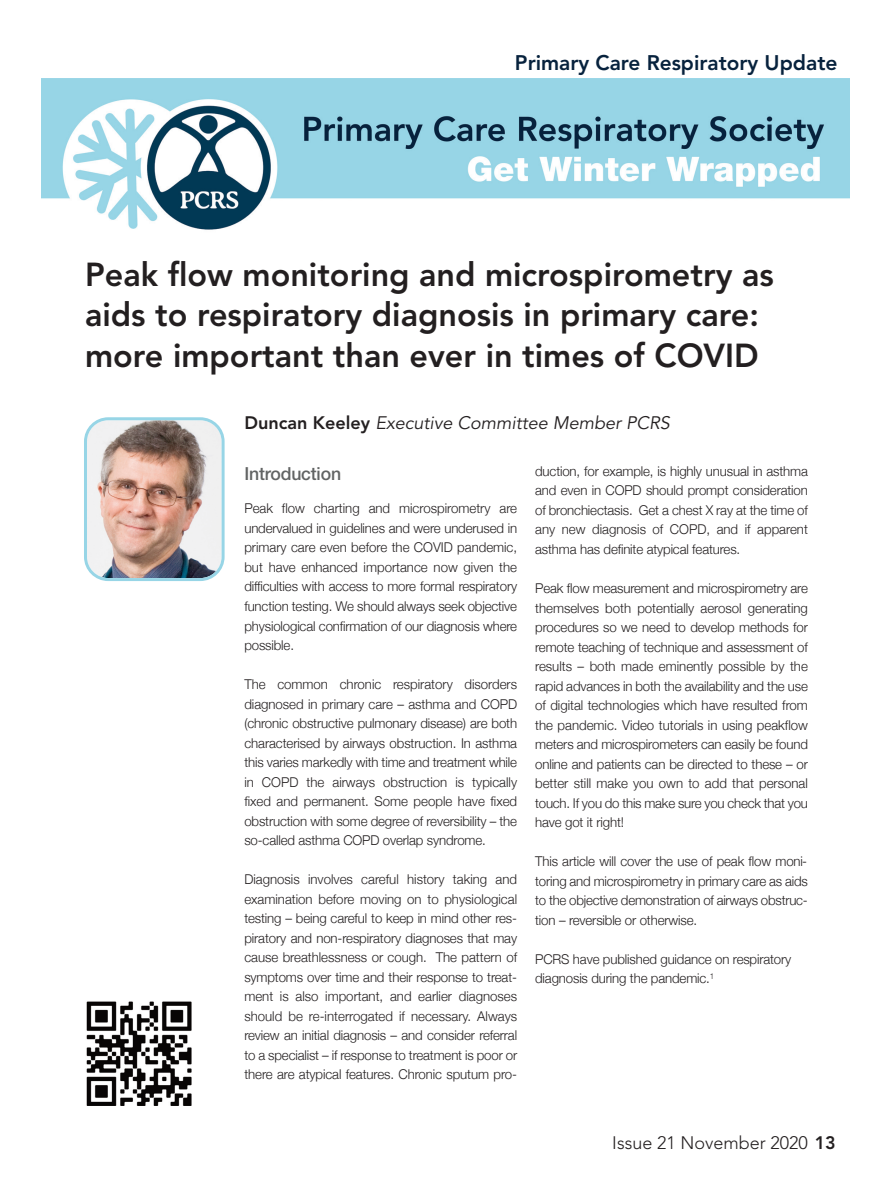
<style>
.page{position:relative;width:893px;height:1191px;background:#fff}
.page>*{position:absolute;margin:0;border:0;box-sizing:border-box;transform-origin:0 0}
.t1{font:800 33px/40.5px "Avenir";color:#231f20}
.t2{font:800 21px "Avenir";color:#07223d}
.t3{font:italic 18px "Avenir";color:#231f20}
.t4{font:300 18px "Avenir";color:#231f20}
.t5{font:500 18px "Helvetica Neue";letter-spacing:-.01em;color:#626464}
.t6{font:300 13.5px/19.5px "Helvetica Neue";letter-spacing:-.01em;color:#231f20;text-align:justify}
.s1{font-weight:800;font-style:normal}
.s2{font-weight:800}
</style>
<div class="page">
<img style="left:84px;top:417px;width:141px;height:164px">
<img style="left:41px;top:78px;width:809px;height:152px">
<img style="left:86px;top:1001px;width:105px;height:105px">
<p class="t2" style="left:515px;top:54px;width:324px">Primary Care Respiratory Update</p>
<p class="t1" style="left:85px;top:257px;width:690px">Peak flow monitoring and microspirometry as aids to respiratory diagnosis in primary care: more important than ever in times of COVID</p>
<p class="t3" style="left:244px;top:415px;width:427px"><span class="s1">Duncan Keeley</span> Executive Committee Member PCRS</p>
<p class="t5" style="left:244px;top:467px;width:98px">Introduction</p>
<p class="t6" style="left:244px;top:498px;width:274px">Peak flow charting and microspirometry are undervalued in guidelines and were underused in primary care even before the COVID pandemic, but have enhanced importance now given the difficulties with access to more formal respiratory function testing. We should always seek objective physiological confirmation of our diagnosis where possible.</p>
<p class="t6" style="left:244px;top:674px;width:274px">The common chronic respiratory disorders diagnosed in primary care – asthma and COPD (chronic obstructive pulmonary disease) are both characterised by airways obstruction. In asthma this varies markedly with time and treatment while in COPD the airways obstruction is typically fixed and permanent. Some people have fixed obstruction with some degree of reversibility – the so-called asthma COPD overlap syndrome.</p>
<p class="t6" style="left:244px;top:869px;width:274px">Diagnosis involves careful history taking and examination before moving on to physiological testing – being careful to keep in mind other res&shy;piratory and non-respiratory diagnoses that may cause breathlessness or cough. The pattern of symptoms over time and their response to treat&shy;ment is also important, and earlier diagnoses should be re-interrogated if necessary. Always review an initial diagnosis – and consider referral to a specialist – if response to treatment is poor or there are atypical features. Chronic sputum pro-</p>
<p class="t6" style="left:535px;top:461px;width:274px">duction, for example, is highly unusual in asthma and even in COPD should prompt consideration of bronchiectasis. Get a chest X ray at the time of any new diagnosis of COPD, and if apparent asthma has definite atypical features.</p>
<p class="t6" style="left:535px;top:578px;width:274px">Peak flow measurement and microspirometry are themselves both potentially aerosol generating procedures so we need to develop methods for remote teaching of technique and assessment of results – both made eminently possible by the rapid advances in both the availability and the use of digital technologies which have resulted from the pandemic. Video tutorials in using peakflow meters and microspirometers can easily be found online and patients can be directed to these – or better still make you own to add that personal touch. If you do this make sure you check that you have got it right!</p>
<p class="t6" style="left:535px;top:851px;width:274px">This article will cover the use of peak flow moni&shy;toring and microspirometry in primary care as aids to the objective demonstration of airways obstruc&shy;tion – reversible or otherwise.</p>
<p class="t6" style="left:535px;top:948px;width:258px">PCRS have published guidance on respiratory diagnosis during the pandemic.<sup>1</sup></p>
<p class="t4" style="left:612px;top:1135px;width:225px">Issue 21 November 2020 <span class="s2">13</span></p>
</div>
